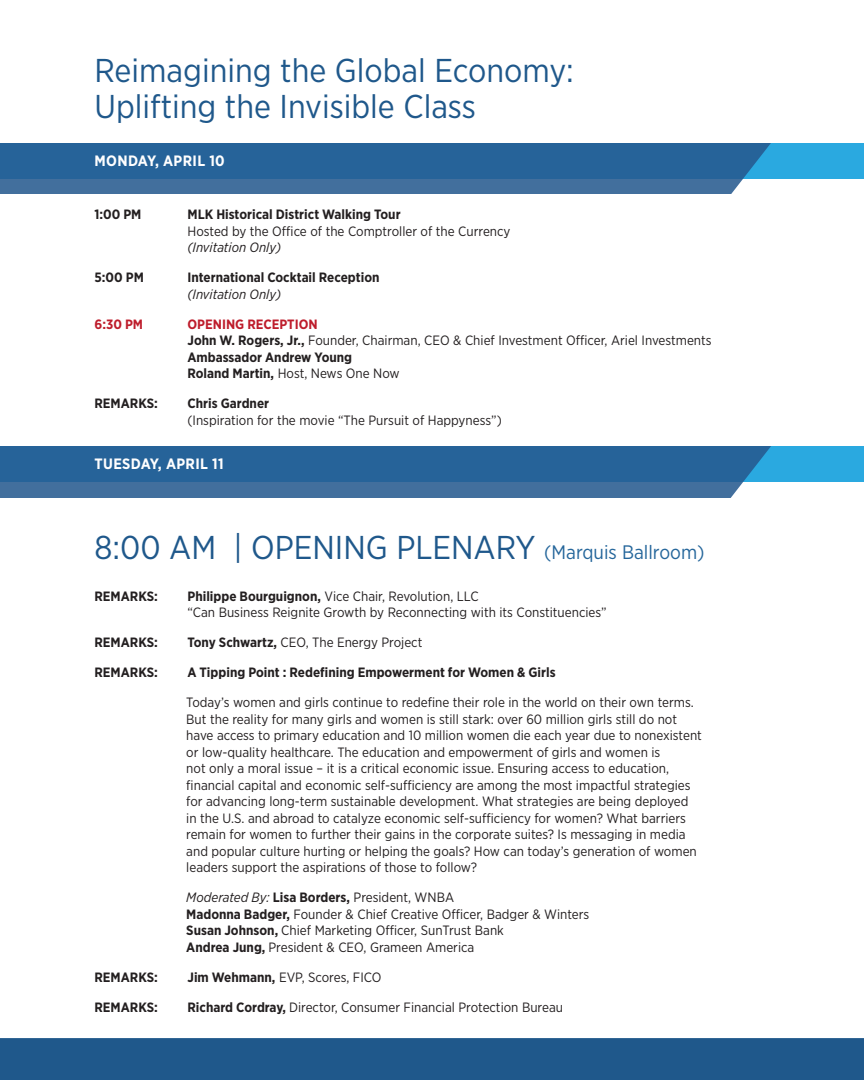
<style>
.page{position:relative;width:864px;height:1080px;background:#fff}
.page>*{position:absolute;margin:0;border:0;box-sizing:border-box;transform-origin:0 0}
.t1{font:33px/36px "Gotham Narrow";color:#1f588b}
.t2{font:700 15px "Gotham Narrow";letter-spacing:.025em;color:#fff}
.t3{font:13.5px/16.5px "Gotham Narrow";color:#231f20}
.t4{font:700 13.5px "Gotham Narrow";color:#231f20}
.t5{font:italic 13.5px "Gotham Narrow";color:#231f20}
.t6{font:700 13.5px "Gotham Narrow";color:#be1d2c}
.s1{font-weight:700;color:#be1d2c}
.s2{font-weight:700}
.s3{font-size:19.5px;color:#25669b}
.s4{font-style:italic}
</style>
<div class="page">
<div style="left:0;top:143px;width:864px;height:36px;background:#2aa9e0"></div>
<svg style="left:0;top:143px;width:771px;height:51px;fill:#266399"></svg>
<div style="left:0;top:446px;width:864px;height:36px;background:#2aa9e0"></div>
<svg style="left:0;top:446px;width:771px;height:51px;fill:#266399"></svg>
<div style="left:0;top:1038px;width:864px;height:42px;background:#1f588b"></div>
<h1 class="t1" style="left:94px;top:52px;width:481px">Reimagining the Global Economy:<br>Uplifting the Invisible Class</h1>
<p class="t2" style="left:94px;top:151px;width:132px">MONDAY, APRIL 10</p>
<p class="t4" style="left:94px;top:206px;width:49px">1:00 PM</p>
<p class="t4" style="left:188px;top:206px;width:215px">MLK Historical District Walking Tour</p>
<p class="t3" style="left:188px;top:222px;width:324px">Hosted by the Office of the Comptroller of the Currency</p>
<p class="t5" style="left:188px;top:239px;width:95px">(Invitation Only)</p>
<p class="t4" style="left:94px;top:269px;width:51px">5:00 PM</p>
<p class="t4" style="left:188px;top:269px;width:194px">International Cocktail Reception</p>
<p class="t5" style="left:188px;top:286px;width:95px">(Invitation Only)</p>
<p class="t6" style="left:94px;top:315px;width:50px">6:30 PM</p>
<p class="t3" style="left:188px;top:315px;width:526px"><span class="s1">OPENING RECEPTION<br></span><span class="s2">John W. Rogers, Jr.,</span> Founder, Chairman, CEO &amp; Chief Investment Officer, Ariel Investments <span class="s2">Ambassador Andrew Young<br>Roland Martin,</span> Host, News One Now</p>
<p class="t4" style="left:94px;top:395px;width:65px">REMARKS:</p>
<p class="t4" style="left:188px;top:395px;width:83px">Chris Gardner</p>
<p class="t3" style="left:188px;top:411px;width:316px">(Inspiration for the movie “The Pursuit of Happyness”)</p>
<p class="t2" style="left:94px;top:454px;width:131px">TUESDAY, APRIL 11</p>
<h1 class="t1" style="left:94px;top:529px;width:612px">8:00 AM | OPENING PLENARY <span class="s3">(Marquis Ballroom)</span></h1>
<p class="t4" style="left:94px;top:587px;width:65px">REMARKS:</p>
<p class="t3" style="left:188px;top:587px;width:421px"><span class="s2">Philippe Bourguignon,</span> Vice Chair, Revolution, LLC<br>“Can Business Reignite Growth by Reconnecting with its Constituencies”</p>
<p class="t4" style="left:94px;top:634px;width:65px">REMARKS:</p>
<p class="t3" style="left:188px;top:634px;width:236px"><span class="s2">Tony Schwartz,</span> CEO, The Energy Project</p>
<p class="t4" style="left:94px;top:664px;width:65px">REMARKS:</p>
<p class="t4" style="left:188px;top:664px;width:370px">A Tipping Point : Redefining Empowerment for Women &amp; Girls</p>
<p class="t3" style="left:186px;top:694px;width:517px">Today’s women and girls continue to redefine their role in the world on their own terms.<br>But the reality for many girls and women is still stark: over 60 million girls still do not have access to primary education and 10 million women die each year due to nonexistent or low-quality healthcare. The education and empowerment of girls and women is<br>not only a moral issue – it is a critical economic issue. Ensuring access to education, financial capital and economic self-sufficiency are among the most impactful strategies for advancing long-term sustainable development. What strategies are being deployed in the U.S. and abroad to catalyze economic self-sufficiency for women? What barriers remain for women to further their gains in the corporate suites? Is messaging in media and popular culture hurting or helping the goals? How can today’s generation of women leaders support the aspirations of those to follow?</p>
<p class="t3" style="left:186px;top:889px;width:404px"><span class="s4">Moderated By:</span> <span class="s2">Lisa Borders,</span> President, WNBA<br><span class="s2">Madonna Badger,</span> Founder &amp; Chief Creative Officer, Badger &amp; Winters <span class="s2">Susan Johnson,</span> Chief Marketing Officer, SunTrust Bank<br><span class="s2">Andrea Jung,</span> President &amp; CEO, Grameen America</p>
<p class="t4" style="left:94px;top:968px;width:65px">REMARKS:</p>
<p class="t3" style="left:187px;top:968px;width:196px"><span class="s2">Jim Wehmann,</span> EVP, Scores, FICO</p>
<p class="t4" style="left:94px;top:998px;width:65px">REMARKS:</p>
<p class="t3" style="left:187px;top:998px;width:377px"><span class="s2">Richard Cordray,</span> Director, Consumer Financial Protection Bureau</p>
</div>
